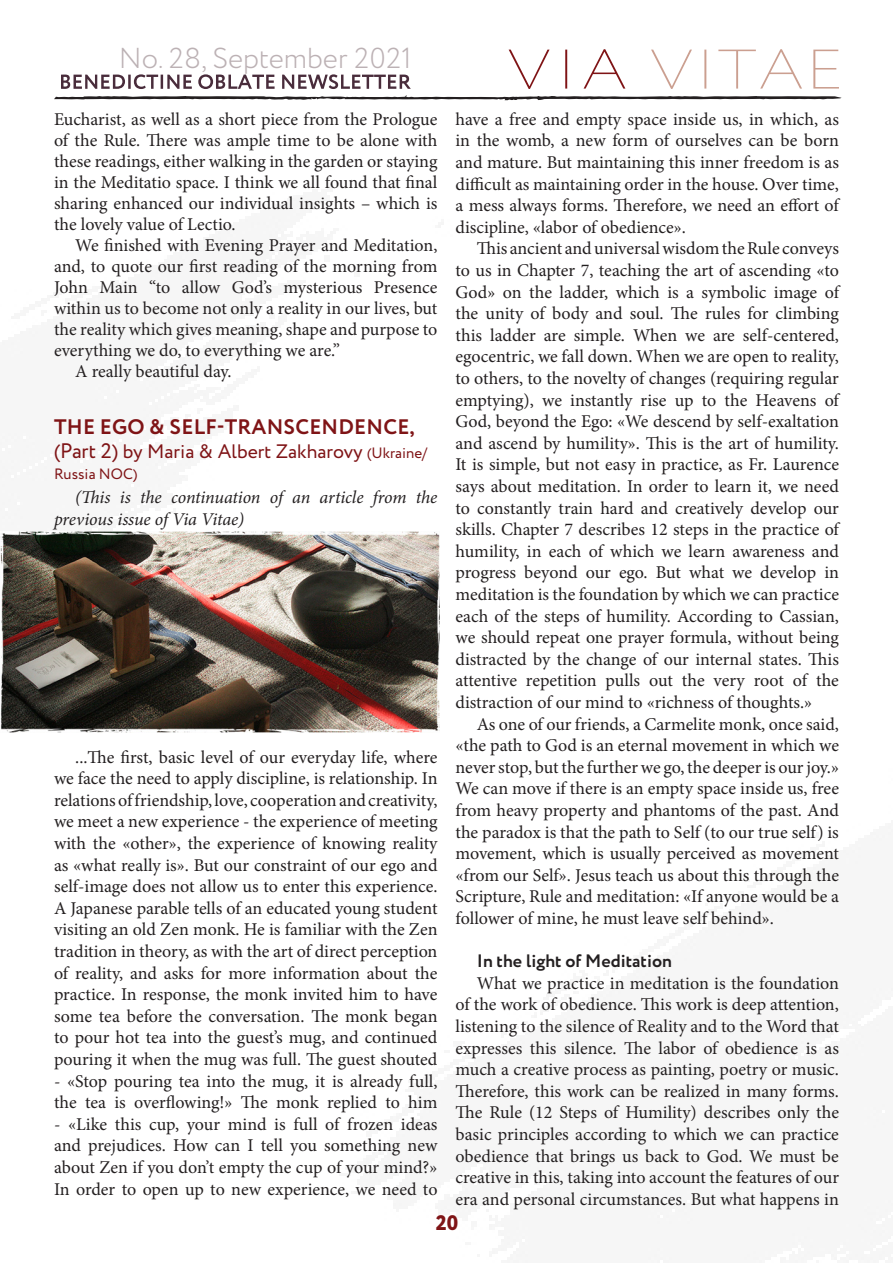
<style>
.page{position:relative;width:893px;height:1263px;background:#fff}
.page>*{position:absolute;margin:0;border:0;box-sizing:border-box;transform-origin:0 0}
.t1{font:300 28.8px "Circe";color:#bcb1b4}
._1{font:700 21px "Circe";letter-spacing:.01em;color:#7f1416}
._1-2{font:800 21px "Circe";color:#7f1416}
._1-3{font:19.5px "Circe";color:#7f1416}
._1-4{font:18px/21.6px "Minion Pro";color:#231f20;text-align:justify}
._1-5{font:italic 18px/21.6px "Minion Pro";letter-spacing:-.01em;color:#231f20}
._1-6{font:700 18px "Circe";color:#231f20}
._1-7{font:15px "Circe";color:#7f1416}
.s1{font-size:21px}
.s2{font-size:15px}
</style>
<div class="page">
<svg style="left:61px;top:74px;width:350px;height:15px"></svg>
<svg style="left:54px;top:95px;width:788px;height:6px"></svg>
<svg style="left:509px;top:49px;width:116px;height:40px"></svg>
<svg style="left:651px;top:49px;width:188px;height:40px"></svg>
<img style="left:0;top:531px;width:439px;height:201px">
<h1 class="t1" style="left:119px;top:40px;width:295px">No. 28, September 2021</h1>
<p class="_1-4" style="left:54px;top:109px;width:385px;line-height:21px">Eucharist, as well as a short piece from the Prologue of the Rule. There was ample time to be alone with these readings, either walking in the garden or staying in the Meditatio space. I think we all found that final sharing enhanced our individual insights – which is the lovely value of Lectio.</p>
<p class="_1-4" style="left:54px;top:235px;width:385px;line-height:21px;text-indent:21px">We finished with Evening Prayer and Meditation, and, to quote our first reading of the morning from John Main “to allow God’s mysterious Presence within us to become not only a reality in our lives, but the reality which gives meaning, shape and purpose to everything we do, to everything we are.”</p>
<p class="_1-4" style="left:75px;top:360px;width:158px">A really beautiful day.</p>
<p class="_1-4" style="left:455px;top:108px;width:385px">have a free and empty space inside us, in which, as in the womb, a new form of ourselves can be born and mature. But maintaining this inner freedom is as difficult as maintaining order in the house. Over time, a mess always forms. Therefore, we need an effort of discipline, «labor of obedience».</p>
<p class="_1-4" style="left:455px;top:238px;width:385px;text-indent:21px">This ancient and universal wisdom the Rule conveys to us in Chapter 7, teaching the art of ascending «to God» on the ladder, which is a symbolic image of the unity of body and soul. The rules for climbing this ladder are simple. When we are self-centered, egocentric, we fall down. When we are open to reality, to others, to the novelty of changes (requiring regular emptying), we instantly rise up to the Heavens of God, beyond the Ego: «We descend by self-exaltation and ascend by humility». This is the art of humility.<br>It is simple, but not easy in practice, as Fr. Laurence says about meditation. In order to learn it, we need to constantly train hard and creatively develop our skills. Chapter 7 describes 12 steps in the practice of humility, in each of which we learn awareness and progress beyond our ego. But what we develop in meditation is the foundation by which we can practice each of the steps of humility. According to Cassian, we should repeat one prayer formula, without being distracted by the change of our internal states. This attentive repetition pulls out the very root of the distraction of our mind to «richness of thoughts.»</p>
<p class="_1-4" style="left:455px;top:713px;width:385px;text-indent:21px">As one of our friends, a Carmelite monk, once said, «the path to God is an eternal movement in which we never stop, but the further we go, the deeper is our joy.» We can move if there is an empty space inside us, free from heavy property and phantoms of the past. And the paradox is that the path to Self (to our true self) is movement, which is usually perceived as movement «from our Self». Jesus teach us about this through the Scripture, Rule and meditation: «If anyone would be a follower of mine, he must leave self behind».</p>
<p class="_1-6" style="left:477px;top:949px;width:197px">In the light of Meditation</p>
<p class="_1-4" style="left:455px;top:972px;width:385px;text-indent:21px">What we practice in meditation is the foundation of the work of obedience. This work is deep attention, listening to the silence of Reality and to the Word that expresses this silence. The labor of obedience is as much a creative process as painting, poetry or music.<br>Therefore, this work can be realized in many forms.<br>The Rule (12 Steps of Humility) describes only the basic principles according to which we can practice obedience that brings us back to God. We must be creative in this, taking into account the features of our era and personal circumstances. But what happens in</p>
<p class="_1-2" style="left:436px;top:1209px;width:24px">20</p>
<p class="_1" style="left:54px;top:413px;width:362px">THE EGO &amp; SELF-TRANSCENDENCE,</p>
<p class="_1-3" style="left:54px;top:438px;width:375px"><span class="s1">(Part 2)</span> by Maria &amp; Albert Zakharovy <span class="s2">(Ukraine/</span></p>
<p class="_1-7" style="left:54px;top:464px;width:85px">Russia NOC)</p>
<p class="_1-5" style="left:54px;top:487px;width:385px;text-indent:21px">(This is the continuation of an article from the previous issue of Via Vitae)</p>
<p class="_1-4" style="left:54px;top:746px;width:385px;text-indent:21px">...The first, basic level of our everyday life, where we face the need to apply discipline, is relationship. In relations of friendship, love, cooperation and creativity, we meet a new experience - the experience of meeting with the «other», the experience of knowing reality as «what really is». But our constraint of our ego and self-image does not allow us to enter this experience.<br>A Japanese parable tells of an educated young student visiting an old Zen monk. He is familiar with the Zen tradition in theory, as with the art of direct perception of reality, and asks for more information about the practice. In response, the monk invited him to have some tea before the conversation. The monk began to pour hot tea into the guest’s mug, and continued pouring it when the mug was full. The guest shouted</p>
<p class="_1-4" style="left:54px;top:1070px;width:385px">- «Stop pouring tea into the mug, it is already full, the tea is overflowing!» The monk replied to him</p>
<p class="_1-4" style="left:54px;top:1113px;width:385px">- «Like this cup, your mind is full of frozen ideas and prejudices. How can I tell you something new about Zen if you don’t empty the cup of your mind?» In order to open up to new experience, we need to</p>
</div>
